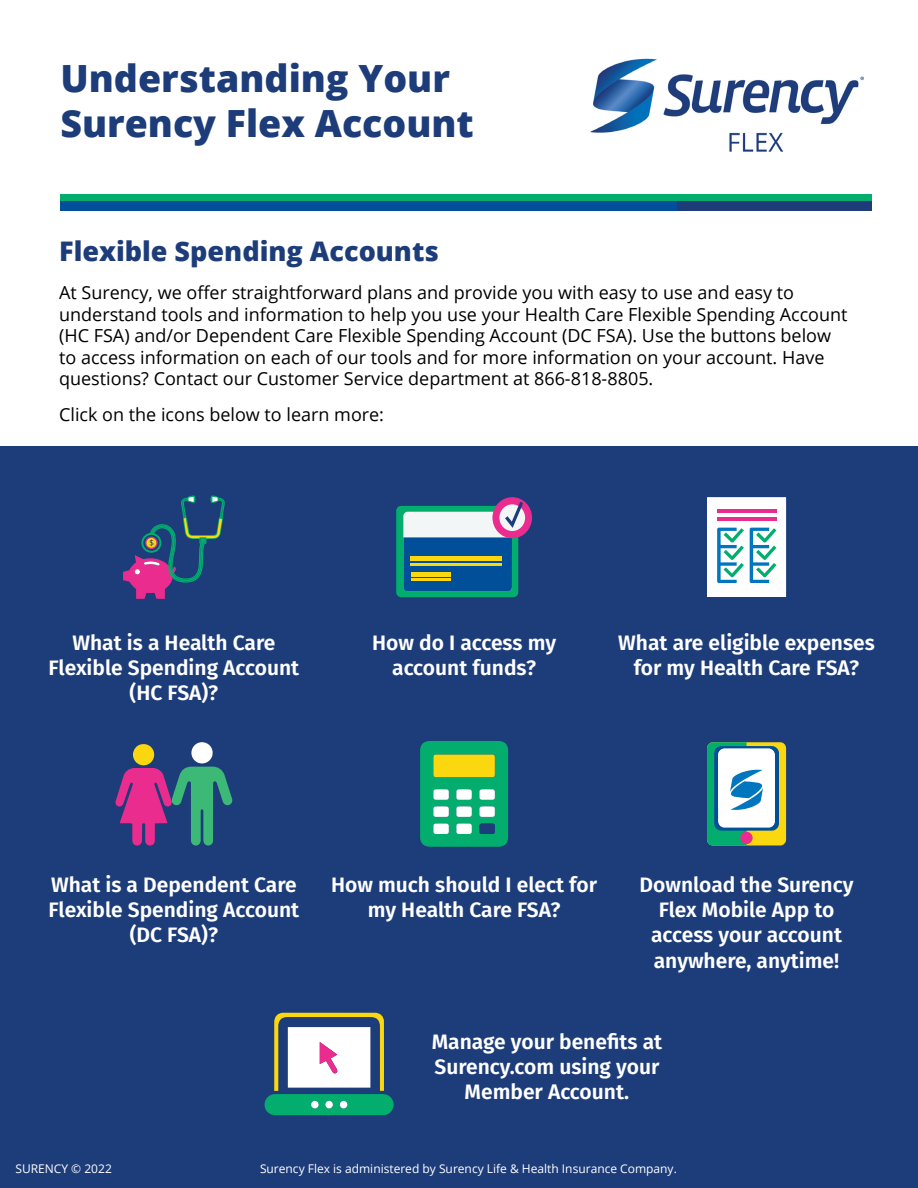
<style>
.page{position:relative;width:918px;height:1188px;background:#fff}
.page>*{position:absolute;margin:0;border:0;box-sizing:border-box;transform-origin:0 0}
.t1{font:800 37.5px/45px "Open Sans";color:#1d3c7a}
.t2{font:800 27px "Open Sans";color:#1d3c7a}
.t3{font:600 21px/25.2px "Fira Sans";color:#fff;text-align:center}
.t4{font:18px/21.6px "Open Sans";color:#000}
.t5{font:12px "Open Sans";color:#fff}
</style>
<div class="page">
<div style="left:0;top:446px;width:918px;height:742px;background:#1d3c7a"></div>
<img style="left:590px;top:58px;width:274px;height:94px">
<div style="left:60px;top:194px;width:812px;height:17px;background:#02ad6e"></div>
<div style="left:60px;top:201px;width:689px;height:10px;background:#014e9a"></div>
<div style="left:678px;top:201px;width:194px;height:10px;background:#1e3c7a"></div>
<div style="left:707px;top:742px;width:79px;height:104px;background:#fad70f;border-radius:6px"></div>
<div style="left:714px;top:746px;width:65px;height:85px;background:#014e99;border-radius:7px"></div>
<div style="left:718px;top:749px;width:57px;height:79px;background:#fff;border-radius:6px"></div>
<svg style="left:707px;top:742px;width:66px;height:104px"></svg>
<div style="left:396px;top:506px;width:122px;height:91px;background:#02ad6e;border-radius:5px"></div>
<div style="left:403px;top:512px;width:109px;height:79px;background:#f3f6f7;border-radius:4px"></div>
<div style="left:403px;top:537px;width:109px;height:54px;background:#014e99"></div>
<div style="left:411px;top:556px;width:91px;height:5px;background:#fad70f"></div>
<hr style="left:411px;top:563px;width:91px;height:3px;background:#fad70f">
<hr style="left:411px;top:572px;width:40px;height:4px;background:#fad70f">
<hr style="left:411px;top:579px;width:40px;height:2px;background:#fad70f">
<div style="left:492px;top:497px;width:40px;height:41px;background:#eb2c8f;border-radius:50%"></div>
<svg style="left:499px;top:504px;width:26px;height:27px"></svg>
<svg style="left:505px;top:502px;width:18px;height:26px"></svg>
<svg style="left:264px;top:1013px;width:130px;height:102px"></svg>
<div style="left:311px;top:1101px;width:8px;height:8px;background:#fff;border-radius:50%"></div>
<div style="left:340px;top:1101px;width:7px;height:8px;background:#fff;border-radius:50%"></div>
<div style="left:325px;top:1101px;width:8px;height:8px;background:#fff;border-radius:50%"></div>
<svg style="left:707px;top:498px;width:79px;height:99px;background:#d1e8ec"></svg>
<hr style="left:717px;top:517px;width:59px;height:3px;background:#eb2c8f">
<hr style="left:717px;top:509px;width:59px;height:4px;background:#eb2c8f">
<svg style="left:420px;top:741px;width:88px;height:106px;background:#4ab973"></svg>
<div style="left:133px;top:744px;width:21px;height:21px;background:#fad70f;border-radius:50%"></div>
<svg style="left:115px;top:767px;width:118px;height:79px"></svg>
<div style="left:191px;top:742px;width:22px;height:22px;background:#fff;border-radius:50%"></div>
<svg style="left:123px;top:496px;width:102px;height:103px"></svg>
<p class="t1" style="left:60px;top:54px;width:415px">Understanding Your<br>Surency Flex Account</p>
<p class="t2" style="left:59px;top:231px;width:381px">Flexible Spending Accounts</p>
<p class="t4" style="left:59px;top:281px;width:790px">At Surency, we offer straightforward plans and provide you with easy to use and easy to understand tools and information to help you use your Health Care Flexible Spending Account (HC FSA) and/or Dependent Care Flexible Spending Account (DC FSA). Use the buttons below to access information on each of our tools and for more information on your account. Have questions? Contact our Customer Service department at 866-818-8805.</p>
<p class="t4" style="left:59px;top:404px;width:326px">Click on the icons below to learn more:</p>
<p class="t3" style="left:49px;top:628px;width:252px">What is a Health Care<br>Flexible Spending Account (HC FSA)?</p>
<p class="t3" style="left:618px;top:628px;width:258px">What are eligible expenses for my Health Care FSA?</p>
<p class="t3" style="left:372px;top:628px;width:186px">How do I access my account funds?</p>
<p class="t3" style="left:49px;top:871px;width:252px">What is a Dependent Care<br>Flexible Spending Account (DC FSA)?</p>
<p class="t3" style="left:640px;top:871px;width:215px">Download the Surency<br>Flex Mobile App to access your account anywhere, anytime!</p>
<p class="t3" style="left:331px;top:871px;width:267px">How much should I elect for my Health Care FSA?</p>
<p class="t5" style="left:15px;top:1160px;width:98px">SURENCY © 2022</p>
<p class="t3" style="left:432px;top:1027px;width:232px">Manage your benefits at<br>Surency.com using your<br>Member Account.</p>
<p class="t5" style="left:260px;top:1160px;width:418px">Surency Flex is administered by Surency Life &amp; Health Insurance Company.</p>
</div>
